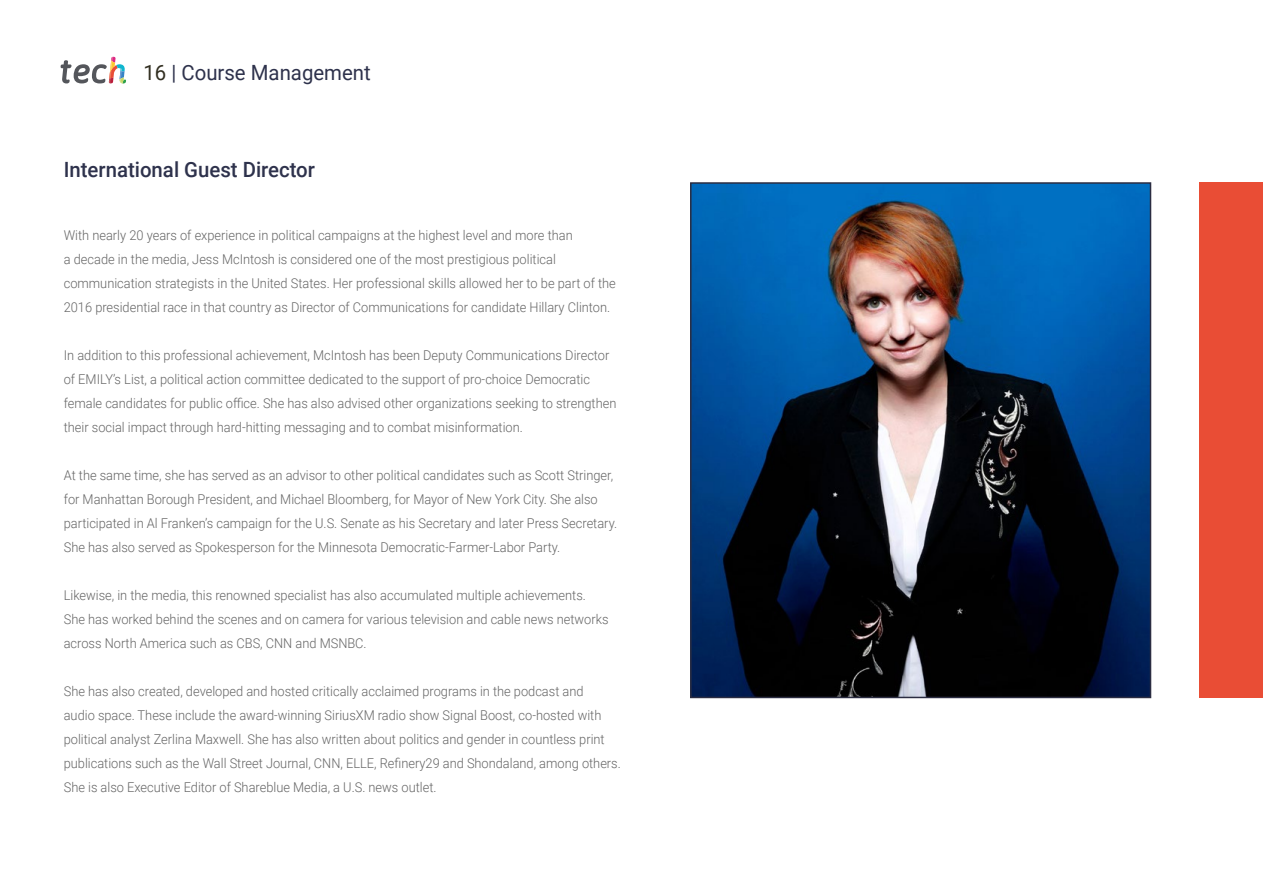
<style>
.page{position:relative;width:1263px;height:893px;background:#fff}
.page>*{position:absolute;margin:0;border:0;box-sizing:border-box;transform-origin:0 0}
.Sección___Pag{font:500 21px "Roboto";color:#2e324c}
.Sección___Pag-2{font:21px "Roboto";color:#2e324c}
.Subtítulo_Pag{font:300 13.5px/24px "Roboto";color:#656565;scale:.95 1}
.s1{color:#312e20}
</style>
<div class="page">
<img style="left:693px;top:185px;width:455px;height:510px">
<div style="left:690px;top:182px;width:461px;height:516px;border:2px solid #2b2d42"></div>
<svg style="left:61px;top:57px;width:65px;height:27px"></svg>
<div style="left:1199px;top:182px;width:64px;height:516px;background:#e94d35"></div>
<p class="Sección___Pag-2" style="left:144px;top:57px;width:229px"><span class="s1">16</span> | Course Management</p>
<p class="Sección___Pag" style="left:64px;top:155px;width:253px">International Guest Director</p>
<p class="Subtítulo_Pag" style="left:64px;top:222px;width:583px">With nearly 20 years of experience in political campaigns at the highest level and more than<br>a decade in the media, Jess McIntosh is considered one of the most prestigious political communication strategists in the United States. Her professional skills allowed her to be part of the 2016 presidential race in that country as Director of Communications for candidate Hillary Clinton.</p>
<p class="Subtítulo_Pag" style="left:64px;top:342px;width:583px">In addition to this professional achievement, McIntosh has been Deputy Communications Director of EMILY’s List, a political action committee dedicated to the support of pro-choice Democratic female candidates for public office. She has also advised other organizations seeking to strengthen their social impact through hard-hitting messaging and to combat misinformation.</p>
<p class="Subtítulo_Pag" style="left:64px;top:462px;width:584px">At the same time, she has served as an advisor to other political candidates such as Scott Stringer, for Manhattan Borough President, and Michael Bloomberg, for Mayor of New York City. She also participated in Al Franken’s campaign for the U.S. Senate as his Secretary and later Press Secretary.<br>She has also served as Spokesperson for the Minnesota Democratic-Farmer-Labor Party.</p>
<p class="Subtítulo_Pag" style="left:64px;top:582px;width:575px">Likewise, in the media, this renowned specialist has also accumulated multiple achievements.<br>She has worked behind the scenes and on camera for various television and cable news networks across North America such as CBS, CNN and MSNBC.</p>
<p class="Subtítulo_Pag" style="left:64px;top:678px;width:588px">She has also created, developed and hosted critically acclaimed programs in the podcast and<br>audio space. These include the award-winning SiriusXM radio show Signal Boost, co-hosted with political analyst Zerlina Maxwell. She has also written about politics and gender in countless print publications such as the Wall Street Journal, CNN, ELLE, Refinery29 and Shondaland, among others.<br>She is also Executive Editor of Shareblue Media, a U.S. news outlet.</p>
</div>
